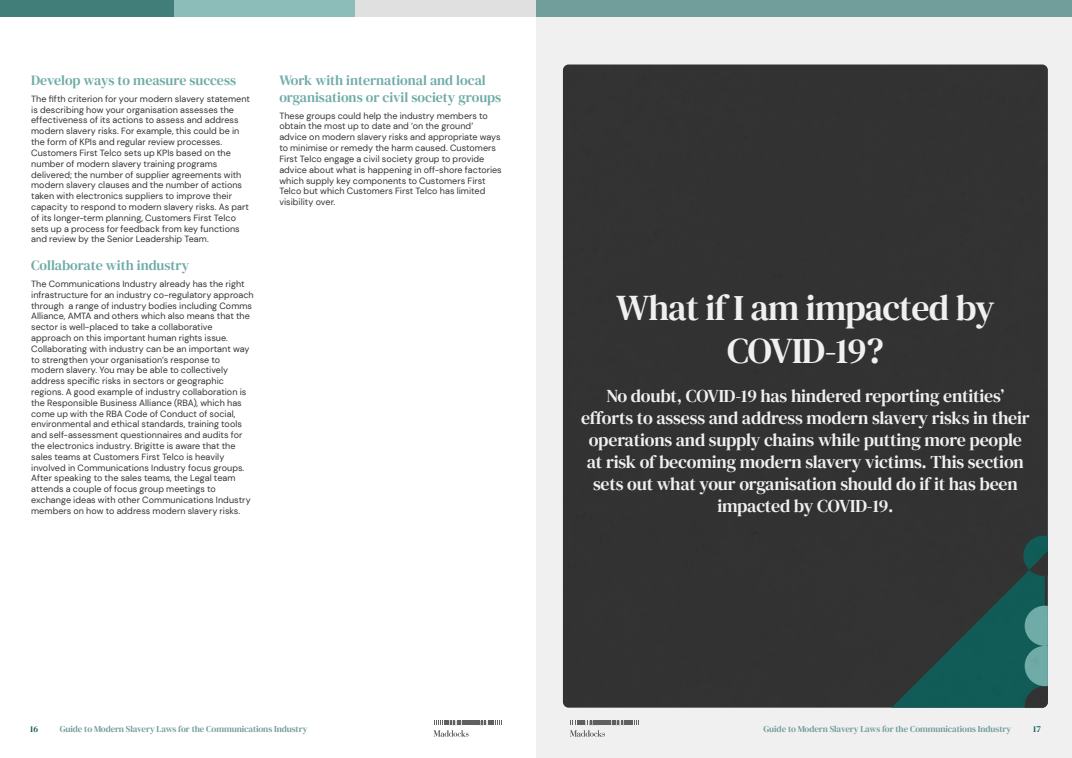
<style>
.page{position:relative;width:1072px;height:758px;background:#fff}
.page>*{position:absolute;margin:0;border:0;box-sizing:border-box;transform-origin:0 0}
.HEADING_-_CHAPTER_TE{font:36px/43.2px "DM Serif Text";letter-spacing:-.02em;color:#f0f0f0;text-align:center}
.INTRO_-_CHAPTER_-_WH{font:18px/22px "DM Serif Text";letter-spacing:-.01em;color:#f0f0f0;text-align:center}
.HEADING_-_02_TEAL{font:14px/16.8px "DM Serif Text";color:#6faca7}
.BODY_-_CHARCOAL{font:9px/10.8px "DM Sans";letter-spacing:.005em;color:#333}
.t1{font:9px "DM Serif Text";letter-spacing:-.01em;color:#719e9a}
.t2{font:9px "DM Serif Text";color:#125d57}
</style>
<div class="page">
<div style="left:536px;top:17px;width:536px;height:741px;background:#f0f0f0"></div>
<div style="left:0;top:0;width:174px;height:17px;background:#417d79"></div>
<div style="left:536px;top:0;width:536px;height:17px;background:#719e9a"></div>
<div style="left:174px;top:0;width:181px;height:17px;background:#8cbdb9"></div>
<div style="left:355px;top:0;width:181px;height:17px;background:#e0e0e0"></div>
<div style="left:563px;top:64px;width:484px;height:643px;background:#323232"></div>
<svg style="left:570px;top:720px;width:69px;height:16px"></svg>
<svg style="left:433px;top:720px;width:69px;height:16px"></svg>
<p class="HEADING_-_02_TEAL" style="left:31px;top:72px;width:206px">Develop ways to measure success</p>
<p class="BODY_-_CHARCOAL" style="left:31px;top:93px;width:220px">The fifth criterion for your modern slavery statement is describing how your organisation assesses the effectiveness of its actions to assess and address modern slavery risks. For example, this could be in the form of KPIs and regular review processes.<br>Customers First Telco sets up KPIs based on the number of modern slavery training programs delivered; the number of supplier agreements with modern slavery clauses and the number of actions taken with electronics suppliers to improve their capacity to respond to modern slavery risks. As part of its longer-term planning, Customers First Telco sets up a process for feedback from key functions and review by the Senior Leadership Team.</p>
<p class="HEADING_-_02_TEAL" style="left:31px;top:257px;width:160px">Collaborate with industry</p>
<p class="BODY_-_CHARCOAL" style="left:31px;top:278px;width:224px">The Communications Industry already has the right infrastructure for an industry co-regulatory approach through a range of industry bodies including Comms Alliance, AMTA and others which also means that the sector is well-placed to take a collaborative approach on this important human rights issue.<br>Collaborating with industry can be an important way to strengthen your organisation’s response to modern slavery. You may be able to collectively address specific risks in sectors or geographic regions. A good example of industry collaboration is the Responsible Business Alliance (RBA), which has come up with the RBA Code of Conduct of social, environmental and ethical standards, training tools and self-assessment questionnaires and audits for the electronics industry. Brigitte is aware that the sales teams at Customers First Telco is heavily involved in Communications Industry focus groups.<br>After speaking to the sales teams, the Legal team attends a couple of focus group meetings to exchange ideas with other Communications Industry members on how to address modern slavery risks.</p>
<p class="HEADING_-_02_TEAL" style="left:279px;top:72px;width:223px">Work with international and local organisations or civil society groups</p>
<p class="BODY_-_CHARCOAL" style="left:279px;top:110px;width:224px">These groups could help the industry members to obtain the most up to date and ‘on the ground’ advice on modern slavery risks and appropriate ways to minimise or remedy the harm caused. Customers First Telco engage a civil society group to provide advice about what is happening in off-shore factories which supply key components to Customers First Telco but which Customers First Telco has limited visibility over.</p>
<p class="HEADING_-_CHAPTER_TE" style="left:616px;top:286px;width:380px">What if I am impacted by<br>COVID-19?</p>
<p class="INTRO_-_CHAPTER_-_WH" style="left:581px;top:385px;width:450px">No doubt, COVID-19 has hindered reporting entities’ efforts to assess and address modern slavery risks in their operations and supply chains while putting more people at risk of becoming modern slavery victims. This section sets out what your organisation should do if it has been impacted by COVID-19.</p>
<p class="t2" style="left:30px;top:723px;width:9px">16</p>
<p class="t1" style="left:60px;top:723px;width:249px">Guide to Modern Slavery Laws for the Communications Industry</p>
<p class="t1" style="left:763px;top:723px;width:249px">Guide to Modern Slavery Laws for the Communications Industry</p>
<p class="t2" style="left:1033px;top:723px;width:9px">17</p>
</div>
